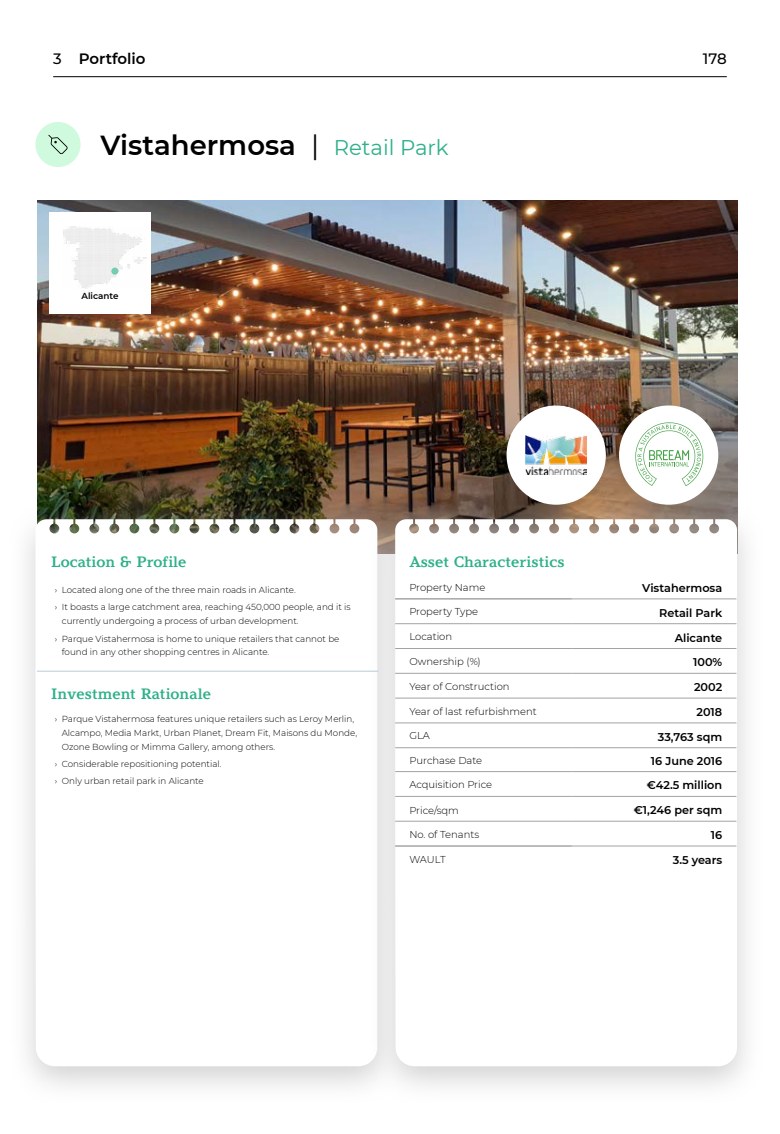
<style>
.page{position:relative;width:780px;height:1134px;background:#fff}
.page>*{position:absolute;margin:0;border:0;box-sizing:border-box;transform-origin:0 0}
.t1{font:600 27.5px "Montserrat";color:#000}
.Titulo_tabla_activos{font:700 15px "Argesta Text";color:#2eb08a}
.t2{font:600 15px "Montserrat";color:#000}
.t3{font:500 15px "Montserrat";color:#000}
.Tabla_activos_semibo{font:600 11.25px "Montserrat";color:#000}
.Texto_tabla_activos{font:300 10px "Montserrat";color:#000}
.t4{font:300 8.75px/13.8px "Montserrat";color:#000}
.t5{font:600 8.75px "Montserrat";color:#000}
.s1{font-weight:500}
.s2{font-weight:400}
.s3{font-weight:400;font-size:21.25px;color:#2eb08a}
</style>
<div class="page">
<img style="left:37px;top:200px;width:700px;height:303px">
<div style="left:8px;top:503px;width:397px;height:601px;background:#c2c2c2;opacity:.73"></div>
<svg style="left:35px;top:519px;width:333px;height:547px"></svg>
<div style="left:368px;top:503px;width:397px;height:601px;background:#c2c2c2;opacity:.73"></div>
<svg style="left:395px;top:519px;width:342px;height:547px"></svg>
<div style="left:35px;top:122px;width:46px;height:45px;background:#cffade;border-radius:50%"></div>
<svg style="left:48px;top:135px;width:20px;height:19px"></svg>
<hr style="left:571px;top:599px;width:165px;height:1px;background:#a3a3a3">
<hr style="left:395px;top:623px;width:176px;height:1px;background:#a3a3a3">
<hr style="left:571px;top:623px;width:165px;height:1px;background:#a3a3a3">
<hr style="left:395px;top:648px;width:176px;height:1px;background:#a3a3a3">
<hr style="left:571px;top:648px;width:165px;height:1px;background:#a3a3a3">
<hr style="left:395px;top:673px;width:176px;height:1px;background:#a3a3a3">
<hr style="left:571px;top:673px;width:165px;height:1px;background:#a3a3a3">
<hr style="left:395px;top:698px;width:176px;height:1px;background:#a3a3a3">
<hr style="left:571px;top:698px;width:165px;height:1px;background:#a3a3a3">
<hr style="left:395px;top:723px;width:176px;height:1px;background:#a3a3a3">
<hr style="left:571px;top:723px;width:165px;height:1px;background:#a3a3a3">
<hr style="left:395px;top:747px;width:176px;height:1px;background:#a3a3a3">
<hr style="left:571px;top:747px;width:165px;height:1px;background:#a3a3a3">
<hr style="left:395px;top:771px;width:176px;height:1px;background:#a3a3a3">
<hr style="left:571px;top:771px;width:165px;height:1px;background:#a3a3a3">
<hr style="left:395px;top:796px;width:176px;height:1px;background:#a3a3a3">
<hr style="left:571px;top:796px;width:165px;height:1px;background:#a3a3a3">
<hr style="left:395px;top:821px;width:176px;height:1px;background:#a3a3a3">
<hr style="left:571px;top:821px;width:165px;height:1px;background:#a3a3a3">
<hr style="left:571px;top:846px;width:165px;height:1px;background:#a3a3a3">
<hr style="left:395px;top:599px;width:176px;height:1px;background:#7a7a7a">
<hr style="left:395px;top:846px;width:176px;height:1px;background:#7a7a7a">
<hr style="left:37px;top:671px;width:341px;height:1px;background:#b8ccd4">
<div style="left:49px;top:213px;width:102px;height:101px;background:#fff"></div>
<img style="left:63px;top:226px;width:83px;height:62px">
<div style="left:111px;top:268px;width:7px;height:7px;background:#77cbb3;border-radius:50%"></div>
<div style="left:619px;top:405px;width:99px;height:100px;background:#fff;border-radius:50%"></div>
<svg style="left:635px;top:422px;width:68px;height:64px"></svg>
<div style="left:506px;top:405px;width:99px;height:100px;background:#fff;border-radius:50%"></div>
<img style="left:526px;top:436px;width:60px;height:39px">
<hr style="left:53px;top:76px;width:673px;height:1px;background:#000">
<h2 class="t2" style="left:53px;top:48px;width:94px"><span class="s1">3</span> Portfolio</h2>
<h2 class="t3" style="left:702px;top:48px;width:25px">178</h2>
<p class="t1" style="left:100px;top:126px;width:350px">Vistahermosa <span class="s2">|</span> <span class="s3">Retail Park</span></p>
<p class="t5" style="left:81px;top:290px;width:38px">Alicante</p>
<p class="Titulo_tabla_activos" style="left:51px;top:552px;width:137px">Location &amp; Profile</p>
<p class="t4" style="left:55px;top:583px;width:243px">› Located along one of the three main roads in Alicante.</p>
<p class="t4" style="left:62px;top:600px;width:290px;text-indent:-7px">› It boasts a large catchment area, reaching 450,000 people, and it is currently undergoing a process of urban development.</p>
<p class="t4" style="left:62px;top:631px;width:279px;text-indent:-7px">› Parque Vistahermosa is home to unique retailers that cannot be found in any other shopping centres in Alicante.</p>
<p class="Titulo_tabla_activos" style="left:51px;top:685px;width:161px">Investment Rationale</p>
<p class="t4" style="left:62px;top:712px;width:297px;text-indent:-7px">› Parque Vistahermosa features unique retailers such as Leroy Merlin,<br>Alcampo, Media Markt, Urban Planet, Dream Fit, Maisons du Monde,<br>Ozone Bowling or Mimma Gallery, among others.</p>
<p class="t4" style="left:55px;top:757px;width:168px">› Considerable repositioning potential.</p>
<p class="t4" style="left:55px;top:774px;width:151px">› Only urban retail park in Alicante</p>
<p class="Titulo_tabla_activos" style="left:409px;top:552px;width:157px">Asset Characteristics</p>
<p class="Texto_tabla_activos" style="left:409px;top:580px;width:78px">Property Name</p>
<p class="Tabla_activos_semibo" style="left:642px;top:580px;width:81px">Vistahermosa</p>
<p class="Texto_tabla_activos" style="left:409px;top:605px;width:70px">Property Type</p>
<p class="Tabla_activos_semibo" style="left:659px;top:605px;width:65px">Retail Park</p>
<p class="Texto_tabla_activos" style="left:409px;top:630px;width:44px">Location</p>
<p class="Tabla_activos_semibo" style="left:674px;top:629px;width:49px">Alicante</p>
<p class="Texto_tabla_activos" style="left:409px;top:655px;width:73px">Ownership (%)</p>
<p class="Tabla_activos_semibo" style="left:693px;top:654px;width:31px">100%</p>
<p class="Texto_tabla_activos" style="left:409px;top:679px;width:102px">Year of Construction</p>
<p class="Tabla_activos_semibo" style="left:694px;top:679px;width:30px">2002</p>
<p class="Texto_tabla_activos" style="left:409px;top:704px;width:129px">Year of last refurbishment</p>
<p class="Tabla_activos_semibo" style="left:696px;top:704px;width:27px">2018</p>
<p class="Texto_tabla_activos" style="left:409px;top:729px;width:22px">GLA</p>
<p class="Tabla_activos_semibo" style="left:658px;top:729px;width:66px">33,763 sqm</p>
<p class="Texto_tabla_activos" style="left:409px;top:753px;width:74px">Purchase Date</p>
<p class="Tabla_activos_semibo" style="left:651px;top:753px;width:73px">16 June 2016</p>
<p class="Texto_tabla_activos" style="left:409px;top:778px;width:84px">Acquisition Price</p>
<p class="Tabla_activos_semibo" style="left:646px;top:777px;width:77px">€42.5 million</p>
<p class="Texto_tabla_activos" style="left:409px;top:803px;width:51px">Price/sqm</p>
<p class="Tabla_activos_semibo" style="left:633px;top:802px;width:90px">€1,246 per sqm</p>
<p class="Texto_tabla_activos" style="left:409px;top:828px;width:71px">No. of Tenants</p>
<p class="Tabla_activos_semibo" style="left:710px;top:827px;width:13px">16</p>
<p class="Texto_tabla_activos" style="left:409px;top:853px;width:38px">WAULT</p>
<p class="Tabla_activos_semibo" style="left:672px;top:852px;width:51px">3.5 years</p>
</div>
